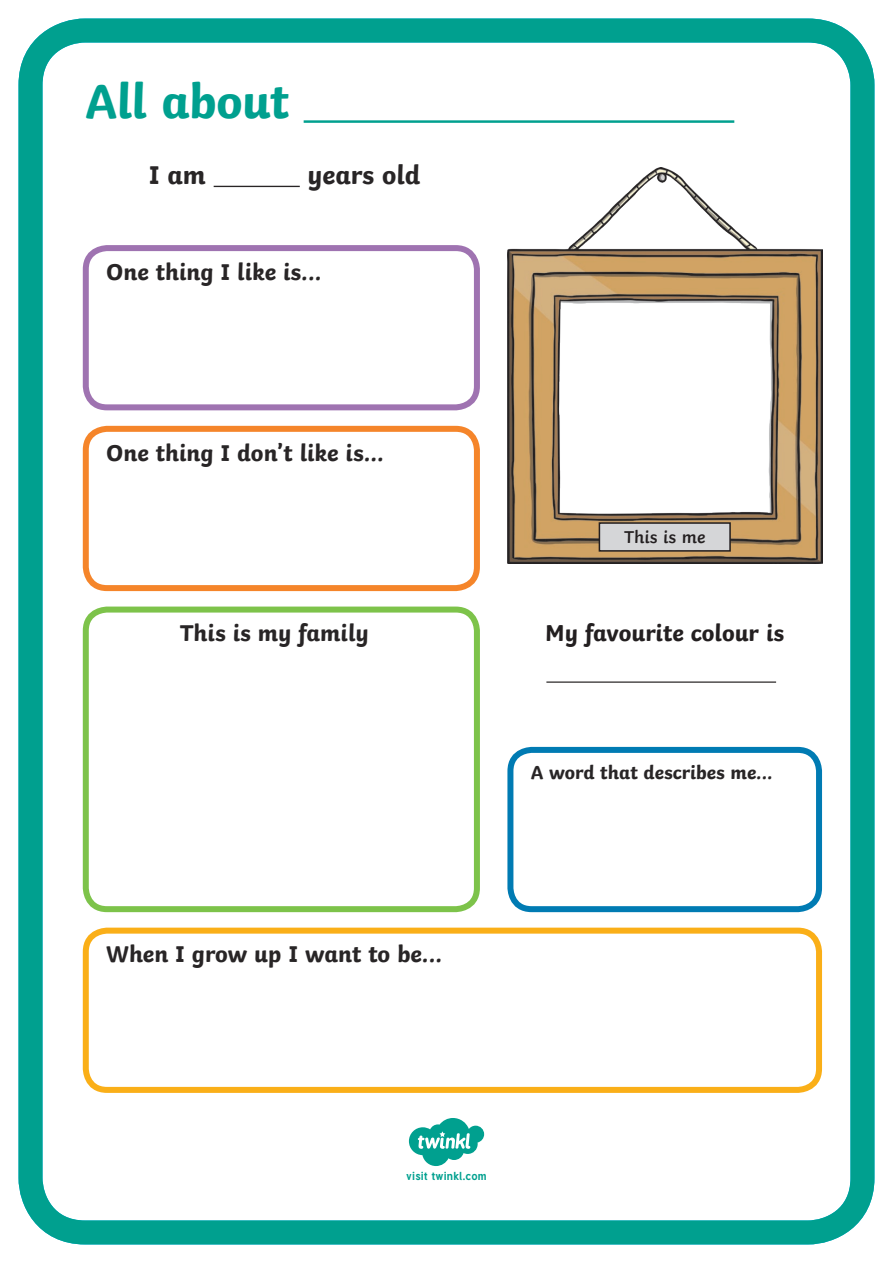
<style>
.page{position:relative;width:893px;height:1263px;background:#fff}
.page>*{position:absolute;margin:0;border:0;box-sizing:border-box;transform-origin:0 0}
.t1{font:700 49.5px "Twinkl";letter-spacing:-.01em;color:#00a08f}
.Heading_2{font:700 27px "Twinkl";color:#282526}
.Heading_3{font:700 24px "Twinkl";color:#282526}
.t2{font:700 24px "Twinkl";color:#231f20}
.Heading_3-2{font:700 19.5px "Twinkl";color:#282526}
.t3{font:600 18px "Twinkl";color:#231f20}
.Logo_URL_-_Colour{font:700 11.4px "Tuffy";letter-spacing:.015em;color:#00a08f}
</style>
<div class="page">
<div style="left:19px;top:19px;width:855px;height:1225px;border:24px solid #00a08f;border-radius:55px"></div>
<hr style="left:304px;top:120px;width:430px;height:3px;background:#00a08f">
<hr style="left:214px;top:186px;width:86px;height:1px;background:#282526">
<img style="left:507px;top:167px;width:315px;height:396px">
<div style="left:599px;top:523px;width:131px;height:28px;background:#d5d6d8"></div>
<div style="left:599px;top:522px;width:132px;height:30px;border:2px solid #231f20"></div>
<div style="left:83px;top:245px;width:397px;height:165px;border:6px solid #9f73b1;border-radius:21px"></div>
<div style="left:83px;top:426px;width:397px;height:165px;border:6px solid #f5852a;border-radius:21px"></div>
<div style="left:507px;top:747px;width:315px;height:165px;border:6px solid #007bb3;border-radius:21px"></div>
<div style="left:83px;top:928px;width:739px;height:165px;border:6px solid #faaf18;border-radius:21px"></div>
<div style="left:83px;top:606px;width:397px;height:306px;border:6px solid #7dc34a;border-radius:21px"></div>
<hr style="left:546px;top:681px;width:230px;height:2px;background:#231f20">
<svg style="left:409px;top:1118px;width:75px;height:48px"></svg>
<p class="t1" style="left:85px;top:60px;width:206px">All about</p>
<p class="Heading_2" style="left:149px;top:153px;width:58px">I am</p>
<p class="Heading_2" style="left:308px;top:153px;width:114px">years old</p>
<p class="Heading_3" style="left:106px;top:252px;width:217px">One thing I like is...</p>
<p class="Heading_3" style="left:106px;top:433px;width:280px">One thing I don’t like is...</p>
<p class="t3" style="left:624px;top:523px;width:83px">This is me</p>
<p class="Heading_3" style="left:180px;top:613px;width:190px">This is my family</p>
<p class="t2" style="left:545px;top:613px;width:240px">My favourite colour is</p>
<p class="Heading_3" style="left:106px;top:934px;width:338px">When I grow up I want to be...</p>
<p class="Heading_3-2" style="left:531px;top:756px;width:244px">A word that describes me...</p>
<p class="Logo_URL_-_Colour" style="left:406px;top:1167px;width:82px">visit twinkl.com</p>
</div>
